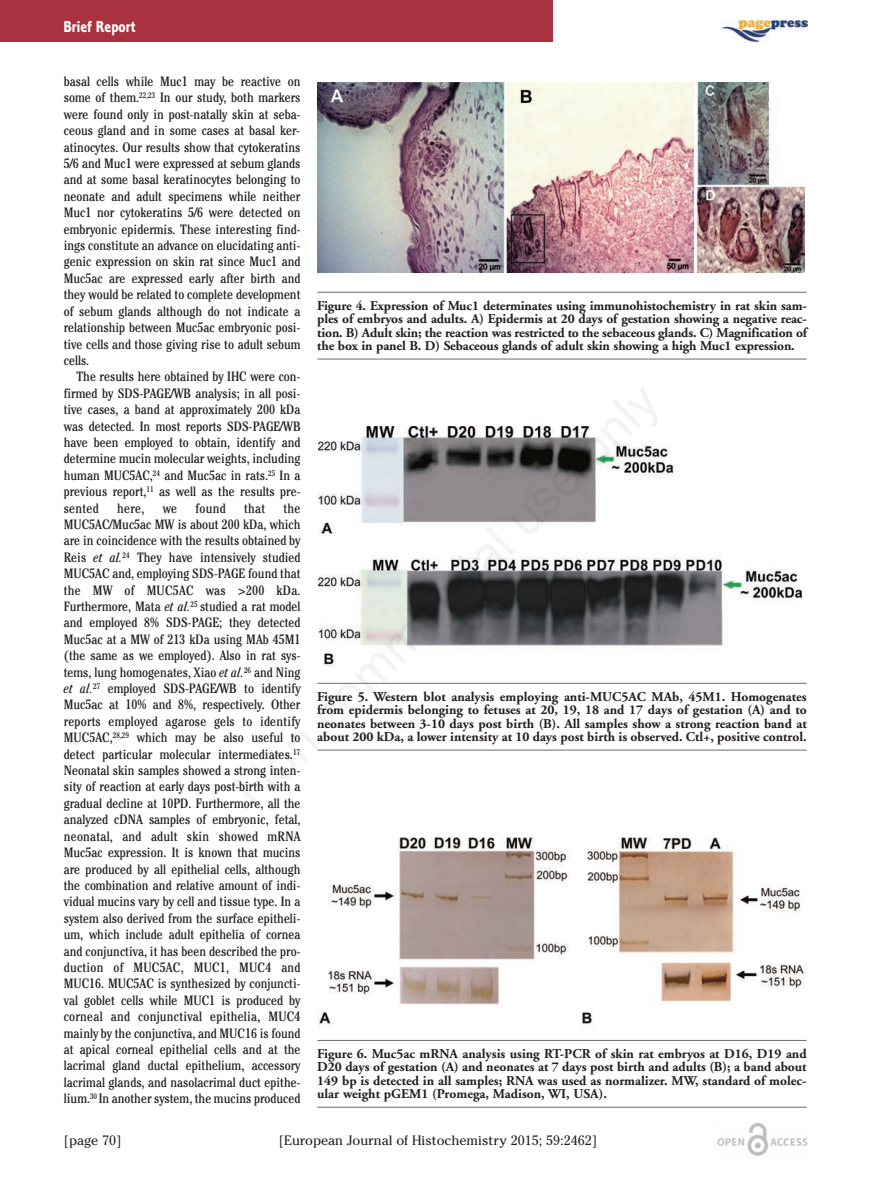
<style>
.page{position:relative;width:893px;height:1191px;background:#fff}
.page>*{position:absolute;margin:0;border:0;box-sizing:border-box;transform-origin:0 0}
.t1{font:16.5px "Corinthian Bold Condensed Plain";color:#fff}
.t2{font:condensed 13.5px/16.4px "Cheltenham";color:#231f20;text-align:justify}
.t3{font:700 13.5px/13.5px "Adobe Garamond";color:#231f20;text-align:justify}
.t4{font:13.5px "Cheltenham";color:#231f20}
.s1{font-style:italic}
</style>
<div class="page">
<div style="left:0;top:0;width:553px;height:42px;background:#aa323f"></div>
<img style="left:717px;top:1123px;width:91px;height:33px">
<img style="left:723px;top:19px;width:84px;height:24px">
<hr style="left:317px;top:292px;width:490px;height:1px;background:#6c6d70">
<hr style="left:317px;top:359px;width:490px;height:1px;background:#6c6d70">
<img style="left:317px;top:82px;width:487px;height:190px">
<hr style="left:317px;top:683px;width:490px;height:1px;background:#6c6d70">
<hr style="left:317px;top:749px;width:490px;height:1px;background:#6c6d70">
<img style="left:318px;top:426px;width:485px;height:240px">
<hr style="left:317px;top:1040px;width:490px;height:1px;background:#6c6d70">
<hr style="left:317px;top:1106px;width:490px;height:1px;background:#6c6d70">
<img style="left:317px;top:836px;width:489px;height:191px">
<p class="t1" style="left:63px;top:21px;width:74px">Brief Report</p>
<p class="t2" style="left:64px;top:73px;width:238px">basal cells while Muc1 may be reactive on some of them.<sup>22,23</sup> In our study, both markers were found only in post-natally skin at seba&shy;ceous gland and in some cases at basal ker&shy;atinocytes. Our results show that cytokeratins 5/6 and Muc1 were expressed at sebum glands and at some basal keratinocytes belonging to neonate and adult specimens while neither Muc1 nor cytokeratins 5/6 were detected on embryonic epidermis. These interesting find&shy;ings constitute an advance on elucidating anti&shy;genic expression on skin rat since Muc1 and Muc5ac are expressed early after birth and they would be related to complete development of sebum glands although do not indicate a relationship between Muc5ac embryonic posi&shy;tive cells and those giving rise to adult sebum cells.</p>
<p class="t2" style="left:64px;top:368px;width:238px;text-indent:13px">The results here obtained by IHC were con&shy;firmed by SDS-PAGE/WB analysis; in all posi&shy;tive cases, a band at approximately 200 kDa was detected. In most reports SDS-PAGE/WB have been employed to obtain, identify and determine mucin molecular weights, including human MUC5AC,<sup>24</sup> and Muc5ac in rats.<sup>25</sup> In a previous report,<sup>11</sup> as well as the results pre&shy;sented</p>
<p class="t2" style="left:117px;top:499px;width:29px">here,</p>
<p class="t2" style="left:163px;top:499px;width:16px">we</p>
<p class="t2" style="left:196px;top:499px;width:32px">found</p>
<p class="t2" style="left:244px;top:499px;width:22px">that</p>
<p class="t2" style="left:64px;top:499px;width:238px;text-indent:220px">the MUC5AC/Muc5ac MW is about 200 kDa, which are in coincidence with the results obtained by Reis <span class="s1">et al.</span><sup>24</sup> They have intensively studied MUC5AC and, employing SDS-PAGE found that the MW of MUC5AC was &gt;200 kDa.<br>Furthermore, Mata <span class="s1">et al.</span><sup>25</sup> studied a rat model and employed 8% SDS-PAGE; they detected Muc5ac at a MW of 213 kDa using MAb 45M1 (the same as we employed). Also in rat sys&shy;tems, lung homogenates, Xiao <span class="s1">et al.</span><sup>26</sup> and Ning <span class="s1">et al.</span><sup>27</sup> employed SDS-PAGE/WB to identify Muc5ac at 10% and 8%, respectively. Other reports employed agarose gels to identify MUC5AC,<sup>28,29</sup> which may be also useful to detect particular molecular intermediates.<sup>17<br></sup>Neonatal skin samples showed a strong inten&shy;sity of reaction at early days post-birth with a gradual decline at 10PD. Furthermore, all the analyzed cDNA samples of embryonic, fetal, neonatal, and adult skin showed mRNA Muc5ac expression. It is known that mucins are produced by all epithelial cells, although the combination and relative amount of indi&shy;vidual mucins vary by cell and tissue type. In a system also derived from the surface epitheli&shy;um, which include adult epithelia of cornea and conjunctiva, it has been described the pro&shy;duction of MUC5AC, MUC1, MUC4 and MUC16. MUC5AC is synthesized by conjuncti&shy;val goblet cells while MUC1 is produced by corneal and conjunctival epithelia, MUC4 mainly by the conjunctiva, and MUC16 is found at apical corneal epithelial cells and at the lacrimal gland ductal epithelium, accessory lacrimal glands, and nasolacrimal duct epithe&shy;lium.<sup>30</sup> In another system, the mucins produced</p>
<p class="t3" style="left:317px;top:300px;width:491px">Figure 4. Expression of Muc1 determinates using immunohistochemistry in rat skin sam&shy;ples of embryos and adults. A) Epidermis at 20 days of gestation showing a negative reac&shy;tion. B) Adult skin; the reaction was restricted to the sebaceous glands. C) Magnification of the box in panel B. D) Sebaceous glands of adult skin showing a high Muc1 expression.</p>
<p class="t3" style="left:317px;top:691px;width:491px">Figure 5. Western blot analysis employing anti-MUC5AC MAb, 45M1. Homogenates from epidermis belonging to fetuses at 20, 19, 18 and 17 days of gestation (A) and to neonates between 3-10 days post birth (B). All samples show a strong reaction band at about 200 kDa, a lower intensity at 10 days post birth is observed. Ctl+, positive control.</p>
<p class="t3" style="left:317px;top:1048px;width:491px">Figure 6. Muc5ac mRNA analysis using RT-PCR of skin rat embryos at D16, D19 and D20 days of gestation (A) and neonates at 7 days post birth and adults (B); a band about 149 bp is detected in all samples; RNA was used as normalizer. MW, standard of molec&shy;ular weight pGEM1 (Promega, Madison, WI, USA).</p>
<p class="t4" style="left:64px;top:1132px;width:59px">[page 70]</p>
<p class="t4" style="left:279px;top:1132px;width:320px">[European Journal of Histochemistry 2015; 59:2462]</p>
</div>
